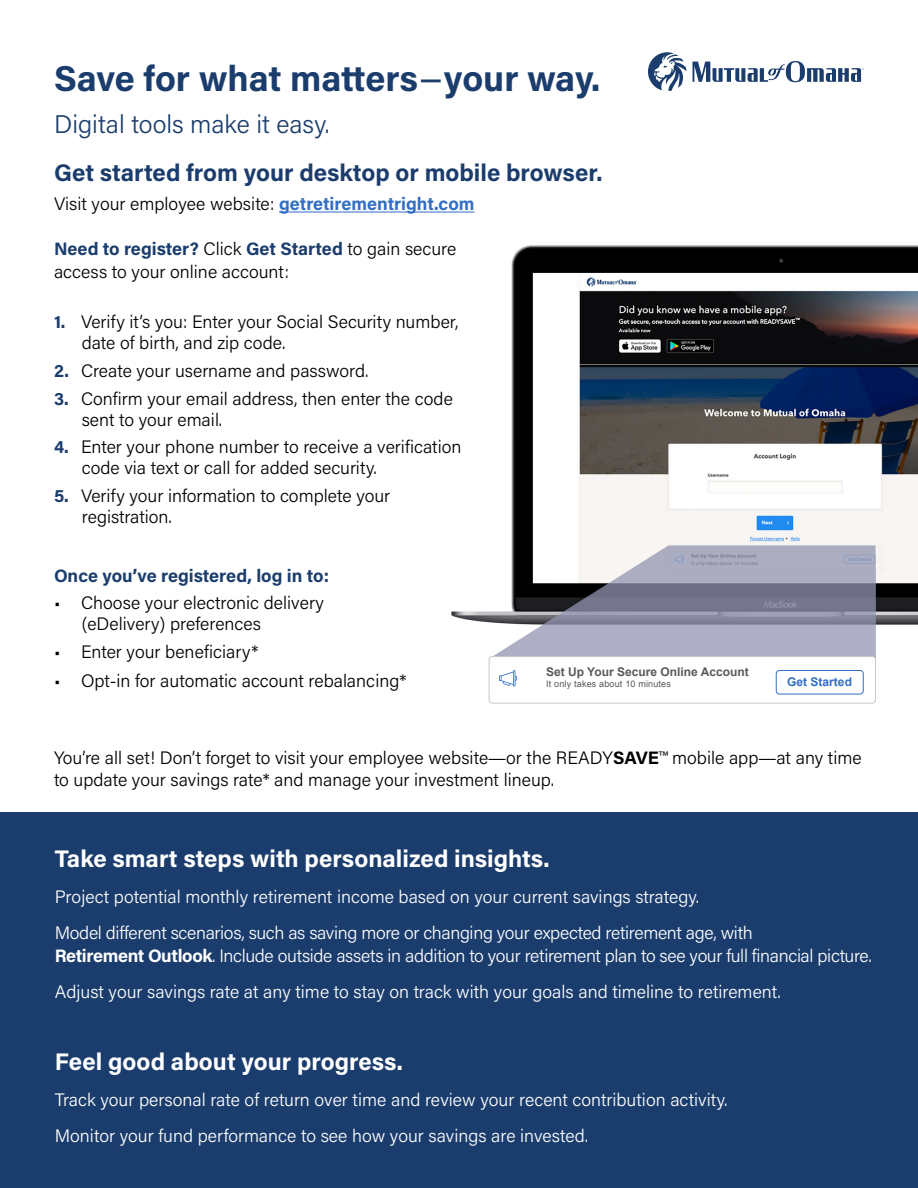
<style>
.page{position:relative;width:918px;height:1188px;background:#fff}
.page>*{position:absolute;margin:0;border:0;box-sizing:border-box;transform-origin:0 0}
.t1{font:700 36px "Acumin Pro";letter-spacing:-.005em;color:#1b3d6d}
.t2{font:300 25.5px "Acumin Pro";color:#1b3d6d}
.t3{font:700 24px "Acumin Pro";color:#fff}
.t4{font:700 24px "Acumin Pro";color:#1b3d6d}
.t5{font:300 18px/21px "Acumin Pro";color:#000}
.t6{font:300 18px/36px "Acumin Pro";letter-spacing:-.005em;color:#fff}
.t7{font:700 18px "Acumin Pro";color:#1b3d6d}
.t8{font:700 12px "Arial";color:#58595b}
.t9{font:700 12px "Arial";color:#316ec4}
.t10{font:9px "Arial";letter-spacing:.02em;color:#58595b}
.s1{font-weight:400}
.s2{font-weight:700;color:#316ec4}
.s3{font-weight:700;color:#1b3d6d}
.s4{font-family:"Myriad Pro";font-weight:400}
.s5{font-weight:700}
</style>
<div class="page">
<img style="left:451px;top:245px;width:467px;height:380px">
<div style="left:0;top:812px;width:918px;height:376px;background:#1b3d6d"></div>
<hr style="left:279px;top:212px;width:196px;height:1px;background:#316ec4">
<svg style="left:489px;top:545px;width:387px;height:113px;background:#9e9faf"></svg>
<div style="left:489px;top:656px;width:387px;height:47px;border:1px solid #c7c8ca;border-radius:3px"></div>
<div style="left:776px;top:670px;width:88px;height:24px;border:1px solid #316ec4;border-radius:3px"></div>
<svg style="left:499px;top:670px;width:18px;height:16px"></svg>
<svg style="left:648px;top:52px;width:38px;height:39px"></svg>
<svg style="left:693px;top:61px;width:171px;height:21px"></svg>
<h1 class="t1" style="left:54px;top:53px;width:548px">Save for what matters<span class="s1">−</span>your way.</h1>
<h2 class="t2" style="left:54px;top:106px;width:277px">Digital tools make it easy.</h2>
<h3 class="t4" style="left:54px;top:156px;width:550px">Get started from your desktop or mobile browser.</h3>
<p class="t5" style="left:54px;top:193px;width:422px">Visit your employee website: <span class="s2">getretirementright.com</span></p>
<p class="t5" style="left:54px;top:237px;width:404px;line-height:22.5px"><span class="s3">Need to register?</span> Click <span class="s3">Get Started</span> to gain secure access to your online account:</p>
<p class="t5" style="left:82px;top:311px;width:378px;text-indent:-28px"><span class="s3">1.</span> Verify it’s you: Enter your Social Security number, date of birth, and zip code.</p>
<p class="t5" style="left:54px;top:359px;width:316px"><span class="s3">2.</span> Create your username and password.</p>
<p class="t5" style="left:82px;top:387px;width:373px;text-indent:-28px"><span class="s3">3.</span> Confirm your email address, then enter the code sent to your email.</p>
<p class="t5" style="left:82px;top:436px;width:381px;text-indent:-28px"><span class="s3">4.</span> Enter your phone number to receive a verification code via text or call for added security.</p>
<p class="t5" style="left:82px;top:485px;width:310px;text-indent:-28px"><span class="s3">5.</span> Verify your information to complete your registration.</p>
<p class="t7" style="left:54px;top:563px;width:277px">Once you’ve registered, log in to:</p>
<p class="t5" style="left:82px;top:592px;width:244px;text-indent:-28px">• Choose your electronic delivery (eDelivery) preferences</p>
<p class="t5" style="left:54px;top:641px;width:206px">• Enter your beneficiary*</p>
<p class="t5" style="left:54px;top:670px;width:354px">• Opt-in for automatic account rebalancing*</p>
<p class="t8" style="left:546px;top:664px;width:204px">Set Up Your Secure Online Account</p>
<p class="t10" style="left:546px;top:678px;width:126px">It only takes about 10 minutes</p>
<p class="t9" style="left:787px;top:674px;width:66px">Get Started</p>
<p class="t5" style="left:54px;top:746px;width:809px;line-height:22.5px">You’re all set! Don’t forget to visit your employee website<span class="s4">—</span>or the READY<span class="s5">SAVE</span>™ mobile app<span class="s4">—</span>at any time to update your savings rate* and manage your investment lineup.</p>
<h3 class="t3" style="left:55px;top:842px;width:496px">Take smart steps with personalized insights.</h3>
<p class="t6" style="left:55px;top:878px;width:699px">Project potential monthly retirement income based on your current savings strategy.<br>Model different scenarios, such as saving more or changing your expected retirement age, with</p>
<p class="t6" style="left:55px;top:937px;width:818px"><span class="s5">Retirement Outlook</span>. Include outside assets in addition to your retirement plan to see your full financial picture.<br>Adjust your savings rate at any time to stay on track with your goals and timeline to retirement.</p>
<h3 class="t3" style="left:55px;top:1045px;width:350px">Feel good about your progress.</h3>
<p class="t6" style="left:55px;top:1081px;width:674px">Track your personal rate of return over time and review your recent contribution activity.<br>Monitor your fund performance to see how your savings are invested.</p>
</div>
